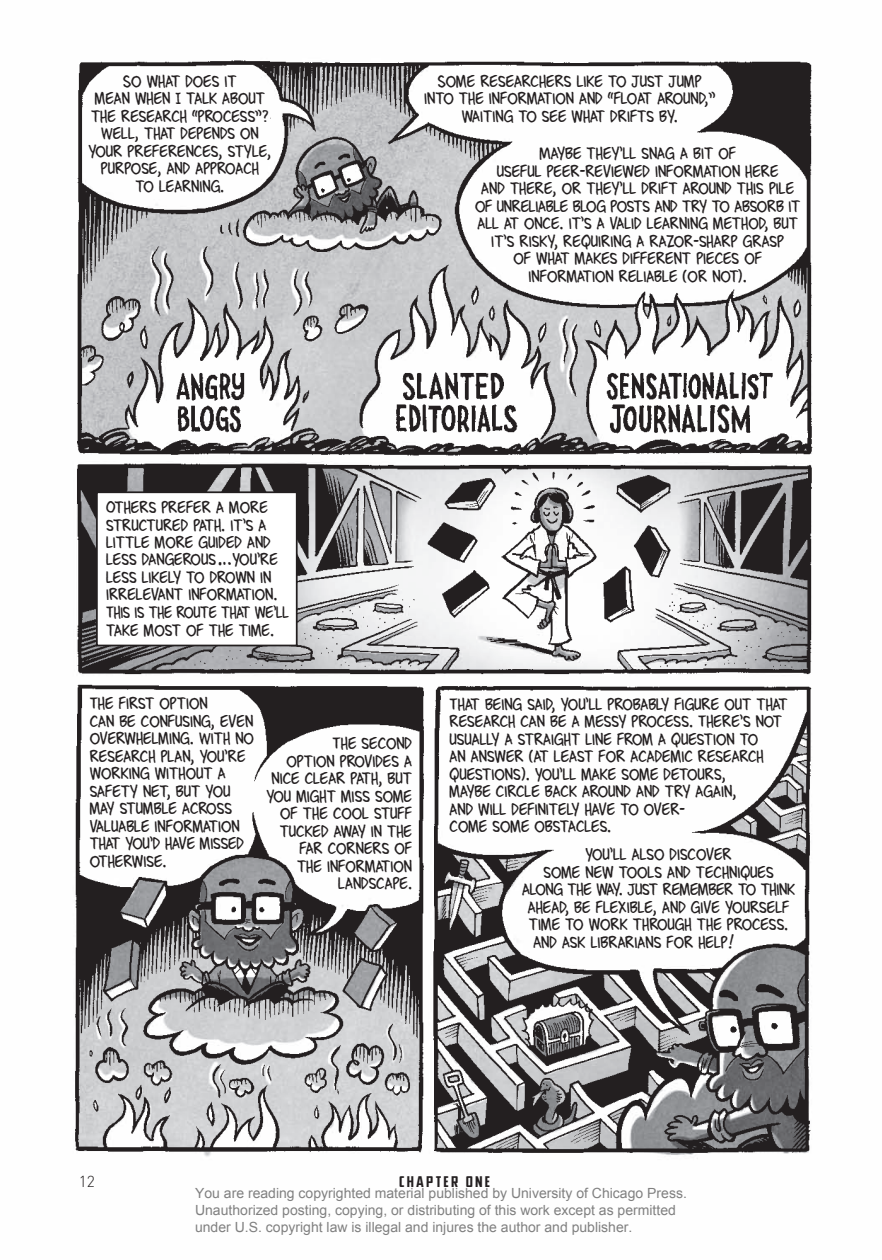
<style>
.page{position:relative;width:882px;height:1260px;background:#fff}
.page>*{position:absolute;margin:0;border:0;box-sizing:border-box;transform-origin:0 0}
.t1{font:300 15.75px "DIN";color:#231f20}
.t2{font:14.88px/17.5px "Kevin Cannon Reg BRAV Oopen";color:#231f20;text-align:center}
.t3{font:14.88px "Kevin Cannon Reg BRAV Oopen";letter-spacing:-.02em;color:#231f20}
.t4{font:14px/16.8px "Arial";color:#808080}
.t5{font:14px "CC Elephantmen Tall";color:#231f20}
</style>
<div class="page">
<img style="left:75px;top:60px;width:738px;height:1099px">
<div style="left:97px;top:492px;width:200px;height:154px;background:#fff"></div>
<div style="left:96px;top:491px;width:202px;height:155px;border:2px solid #231f20"></div>
<p class="t2" style="left:88px;top:72px;width:184px">SO WHAT DOES IT<br>MEAN WHEN I TALK ABOUT<br>THE RESEARCH “PROCESS”?<br>WELL, THAT DEPENDS ON<br>YOUR PREFERENCES, STYLE,<br>PURPOSE, AND APPROACH<br>TO LEARNING.</p>
<p class="t2" style="left:424px;top:72px;width:293px">SOME RESEARCHERS LIKE TO JUST JUMP<br>INTO THE INFORMATION AND “FLOAT AROUND,”<br>WAITING TO SEE WHAT DRIFTS BY.</p>
<p class="t2" style="left:475px;top:145px;width:327px">MAYBE THEY’LL SNAG A BIT OF<br>USEFUL PEER-REVIEWED INFORMATION HERE<br>AND THERE, OR THEY’LL DRIFT AROUND THIS PILE OF UNRELIABLE BLOG POSTS AND TRY TO ABSORB IT ALL AT ONCE. IT’S A VALID LEARNING METHOD, BUT IT’S RISKY, REQUIRING A RAZOR-SHARP GRASP<br>OF WHAT MAKES DIFFERENT PIECES OF INFORMATION RELIABLE (OR NOT).</p>
<p class="t2" style="left:106px;top:498px;width:184px;text-align:left">OTHERS PREFER A MORE<br>STRUCTURED PATH. IT’S A<br>LITTLE MORE GUIDED AND<br>LESS DANGEROUS…YOU’RE<br>LESS LIKELY TO DROWN IN<br>IRRELEVANT INFORMATION.<br>THIS IS THE ROUTE THAT WE’LL<br>TAKE MOST OF THE TIME.</p>
<p class="t2" style="left:90px;top:695px;width:166px;text-align:left">THE FIRST OPTION<br>CAN BE CONFUSING, EVEN<br>OVERWHELMING. WITH NO<br>RESEARCH PLAN, YOU’RE<br>WORKING WITHOUT A<br>SAFETY NET, BUT YOU<br>MAY STUMBLE ACROSS<br>VALUABLE INFORMATION<br>THAT YOU’D HAVE MISSED<br>OTHERWISE.</p>
<p class="t2" style="left:266px;top:735px;width:147px;text-align:right">THE SECOND<br>OPTION PROVIDES A<br>NICE CLEAR PATH, BUT<br>YOU MIGHT MISS SOME<br>OF THE COOL STUFF<br>TUCKED AWAY IN THE<br>FAR CORNERS OF<br>THE INFORMATION<br>LANDSCAPE.</p>
<p class="t2" style="left:450px;top:695px;width:340px;text-align:left">THAT BEING SAID, YOU’LL PROBABLY FIGURE OUT THAT RESEARCH CAN BE A MESSY PROCESS. THERE’S NOT USUALLY A STRAIGHT LINE FROM A QUESTION TO<br>AN ANSWER (AT LEAST FOR ACADEMIC RESEARCH QUESTIONS). YOU’LL MAKE SOME DETOURS,<br>MAYBE CIRCLE BACK AROUND AND TRY AGAIN,<br>AND WILL DEFINITELY HAVE TO OVER-<br>COME SOME OBSTACLES.</p>
<p class="t2" style="left:585px;top:846px;width:148px">YOU’LL ALSO DISCOVER</p>
<p class="t2" style="left:543px;top:863px;width:232px">SOME NEW TOOLS AND TECHNIQUES</p>
<p class="t3" style="left:522px;top:880px;width:275px">ALONG THE WAY. JUST REMEMBER TO THINK</p>
<p class="t2" style="left:528px;top:898px;width:263px">AHEAD, BE FLEXIBLE, AND GIVE YOURSELF</p>
<p class="t2" style="left:529px;top:916px;width:261px">TIME TO WORK THROUGH THE PROCESS.</p>
<p class="t2" style="left:534px;top:933px;width:202px">AND ASK LIBRARIANS FOR HELP!</p>
<p class="t1" style="left:79px;top:1171px;width:18px">12</p>
<p class="t5" style="left:399px;top:1174px;width:93px">CH APTERON E</p>
<p class="t4" style="left:195px;top:1185px;width:493px">You are reading copyrighted material published by University of Chicago Press.<br>Unauthorized posting, copying, or distributing of this work except as permitted under U.S. copyright law is illegal and injures the author and publisher.</p>
</div>
